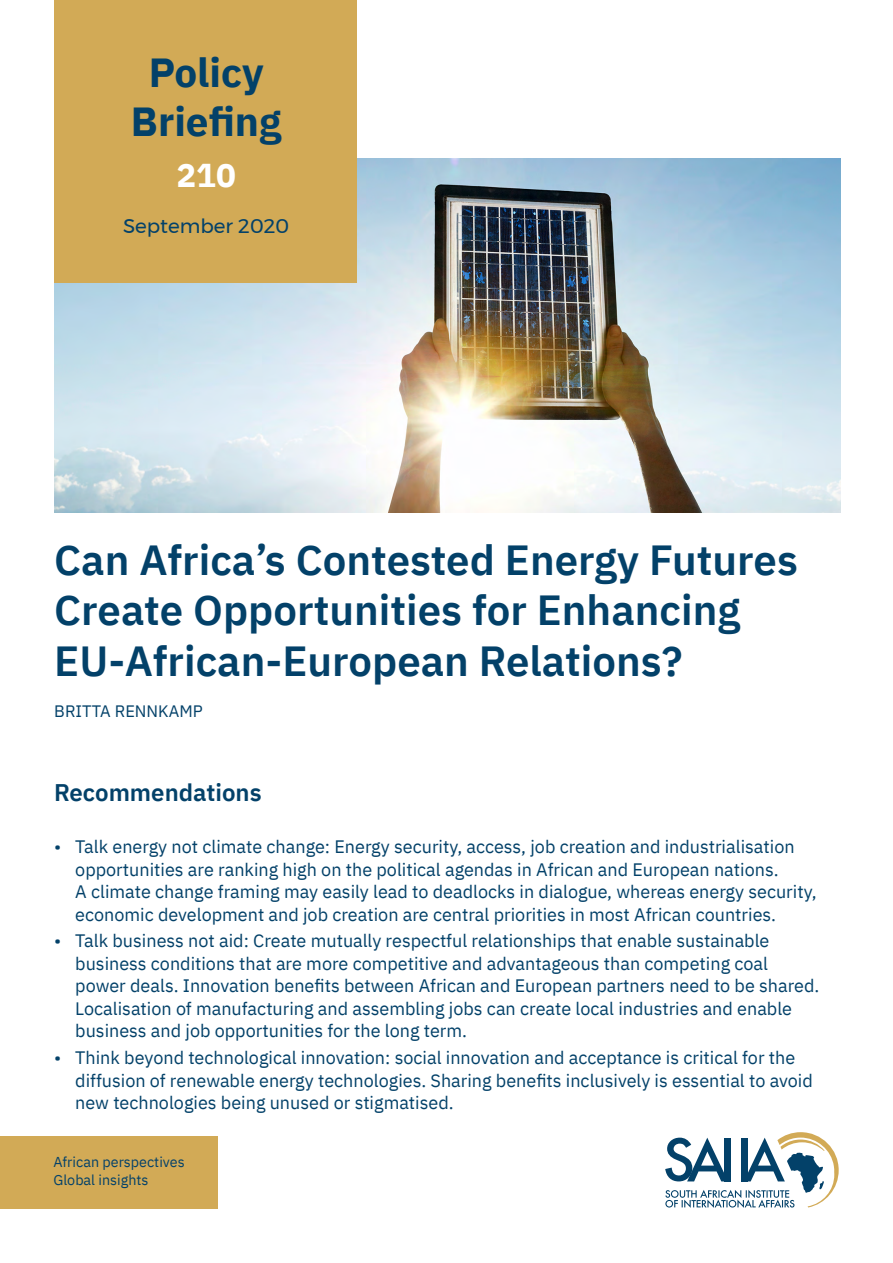
<style>
.page{position:relative;width:893px;height:1263px;background:#fff}
.page>*{position:absolute;margin:0;border:0;box-sizing:border-box;transform-origin:0 0}
.t1{font:600 42px/50.4px "IBM Plex Sans";color:#034169}
.t2{font:700 40.5px/48.6px "IBM Plex Sans";color:#034169;text-align:center}
.t3{font:700 33px "IBM Plex Sans";color:#fff}
.t4{font:600 24px "IBM Plex Sans";color:#034169}
.t5{font:19.8px "Montserrat";color:#034169}
.t6{font:18px/22.5px "IBM Plex Sans";color:#034169}
.t7{font:16.5px "IBM Plex Sans";color:#034169}
.t8{font:14.4px/17.2px "IBM Plex Sans";color:#034169}
</style>
<div class="page">
<img style="left:54px;top:158px;width:786px;height:354px">
<svg style="left:665px;top:1132px;width:174px;height:76px"></svg>
<div style="left:0;top:1136px;width:218px;height:72px;background:#d2aa56"></div>
<div style="left:54px;top:0;width:303px;height:283px;background:#d2aa56"></div>
<h2 class="t2" style="left:131px;top:45px;width:152px">Policy<br>Briefing</h2>
<h3 class="t3" style="left:176px;top:149px;width:61px">210</h3>
<p class="t5" style="left:123px;top:210px;width:168px">September 2020</p>
<h1 class="t1" style="left:54px;top:531px;width:745px">Can Africa’s Contested Energy Futures<br>Create Opportunities for Enhancing<br>EU-African-European Relations?</h1>
<p class="t7" style="left:54px;top:698px;width:150px">BRITTA RENNKAMP</p>
<h3 class="t4" style="left:54px;top:773px;width:209px">Recommendations</h3>
<p class="t6" style="left:75px;top:834px;width:743px;text-indent:-21px">• Talk energy not climate change: Energy security, access, job creation and industrialisation opportunities are ranking high on the political agendas in African and European nations.<br>A climate change framing may easily lead to deadlocks in dialogue, whereas energy security, economic development and job creation are central priorities in most African countries.</p>
<p class="t6" style="left:75px;top:928px;width:746px;text-indent:-21px">• Talk business not aid: Create mutually respectful relationships that enable sustainable business conditions that are more competitive and advantageous than competing coal power deals. Innovation benefits between African and European partners need to be shared.<br>Localisation of manufacturing and assembling jobs can create local industries and enable business and job opportunities for the long term.</p>
<p class="t6" style="left:75px;top:1045px;width:739px;text-indent:-21px">• Think beyond technological innovation: social innovation and acceptance is critical for the diffusion of renewable energy technologies. Sharing benefits inclusively is essential to avoid new technologies being unused or stigmatised.</p>
<p class="t8" style="left:53px;top:1152px;width:133px">African perspectives<br>Global insights</p>
</div>
